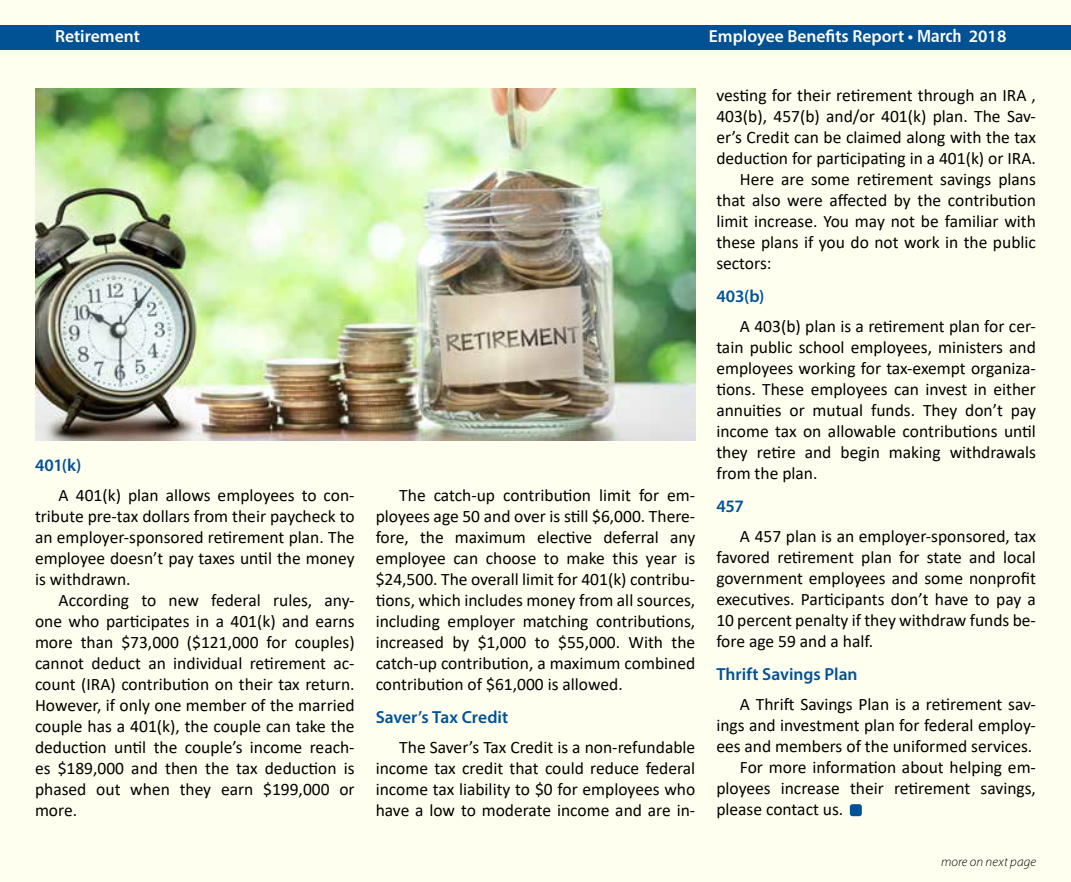
<style>
.page{position:relative;width:1071px;height:882px;background:#fff}
.page>*{position:absolute;margin:0;border:0;box-sizing:border-box;transform-origin:0 0}
.t1{font:17.5px/21px "Calibri";color:#000;text-align:justify}
.t2{font:600 17.5px "Myriad Pro";color:#005295}
.t3{font:600 17.5px "Myriad Pro";color:#fff}
.t4{font:italic 300 13.12px "Myriad Pro";letter-spacing:.01em;color:#000}
.s1{font-family:"Humanist 777 BT Bold Condensed B";font-weight:400}
</style>
<div class="page">
<div style="left:1px;top:1px;width:1070px;height:881px;background:#fffff0"></div>
<div style="left:0;top:25px;width:1071px;height:24px;background:#005295"></div>
<img style="left:35px;top:88px;width:660px;height:353px">
<div style="left:850px;top:804px;width:12px;height:12px;background:#005295;border-radius:3px"></div>
<p class="t3" style="left:55px;top:25px;width:86px">Retirement</p>
<p class="t3" style="left:709px;top:25px;width:299px">Employee Benefits Report • <span class="s1">March</span> 2018</p>
<p class="t2" style="left:35px;top:454px;width:48px">401(k)</p>
<p class="t1" style="left:35px;top:484px;width:321px;text-indent:24px">A 401(k) plan allows employees to con&shy;tribute pre-tax dollars from their paycheck to an employer-sponsored retirement plan. The employee doesn’t pay taxes until the money is withdrawn.</p>
<p class="t1" style="left:35px;top:589px;width:321px;text-indent:24px">According to new federal rules, any&shy;one who participates in a 401(k) and earns more than $73,000 ($121,000 for couples) cannot deduct an individual retirement ac&shy;count (IRA) contribution on their tax return.<br>However, if only one member of the married couple has a 401(k), the couple can take the deduction until the couple’s income reach&shy;es $189,000 and then the tax deduction is phased out when they earn $199,000 or more.</p>
<p class="t1" style="left:376px;top:484px;width:321px;text-indent:24px">The catch-up contribution limit for em&shy;ployees age 50 and over is still $6,000. There&shy;fore, the maximum elective deferral any employee can choose to make this year is $24,500. The overall limit for 401(k) contribu&shy;tions, which includes money from all sources, including employer matching contributions, increased by $1,000 to $55,000. With the catch-up contribution, a maximum combined contribution of $61,000 is allowed.</p>
<p class="t2" style="left:376px;top:706px;width:134px">Saver’s Tax Credit</p>
<p class="t1" style="left:376px;top:736px;width:321px;text-indent:24px">The Saver’s Tax Credit is a non-refundable income tax credit that could reduce federal income tax liability to $0 for employees who have a low to moderate income and are in-</p>
<p class="t1" style="left:716px;top:84px;width:321px">vesting for their retirement through an IRA ,</p>
<p class="t1" style="left:716px;top:105px;width:321px">403(b), 457(b) and/or 401(k) plan. The Sav-</p>
<p class="t1" style="left:716px;top:126px;width:321px">er’s Credit can be claimed along with the tax</p>
<p class="t1" style="left:716px;top:147px;width:321px">deduction for participating in a 401(k) or IRA.</p>
<p class="t1" style="left:740px;top:168px;width:298px">Here are some retirement savings plans</p>
<p class="t1" style="left:716px;top:189px;width:321px">that also were affected by the contribution</p>
<p class="t1" style="left:716px;top:210px;width:321px">limit increase. You may not be familiar with</p>
<p class="t1" style="left:716px;top:231px;width:321px">these plans if you do not work in the public</p>
<p class="t1" style="left:716px;top:252px;width:57px">sectors:</p>
<p class="t2" style="left:716px;top:285px;width:50px">403(b)</p>
<p class="t1" style="left:716px;top:315px;width:321px;text-indent:24px">A 403(b) plan is a retirement plan for cer&shy;tain public school employees, ministers and employees working for tax-exempt organiza&shy;tions. These employees can invest in either annuities or mutual funds. They don’t pay income tax on allowable contributions until they retire and begin making withdrawals from the plan.</p>
<p class="t2" style="left:716px;top:495px;width:29px">457</p>
<p class="t1" style="left:716px;top:525px;width:321px;text-indent:24px">A 457 plan is an employer-sponsored, tax favored retirement plan for state and local government employees and some nonprofit executives. Participants don’t have to pay a 10 percent penalty if they withdraw funds be&shy;fore age 59 and a half.</p>
<p class="t2" style="left:716px;top:663px;width:143px">Thrift Savings Plan</p>
<p class="t1" style="left:740px;top:693px;width:298px">A Thrift Savings Plan is a retirement sav-</p>
<p class="t1" style="left:716px;top:714px;width:321px">ings and investment plan for federal employ-</p>
<p class="t1" style="left:716px;top:735px;width:318px">ees and members of the uniformed services.</p>
<p class="t1" style="left:740px;top:756px;width:298px">For more information about helping em-</p>
<p class="t1" style="left:716px;top:777px;width:321px">ployees increase their retirement savings,</p>
<p class="t1" style="left:716px;top:798px;width:129px">please contact us.</p>
<p class="t4" style="left:941px;top:855px;width:96px">more on next page</p>
</div>
